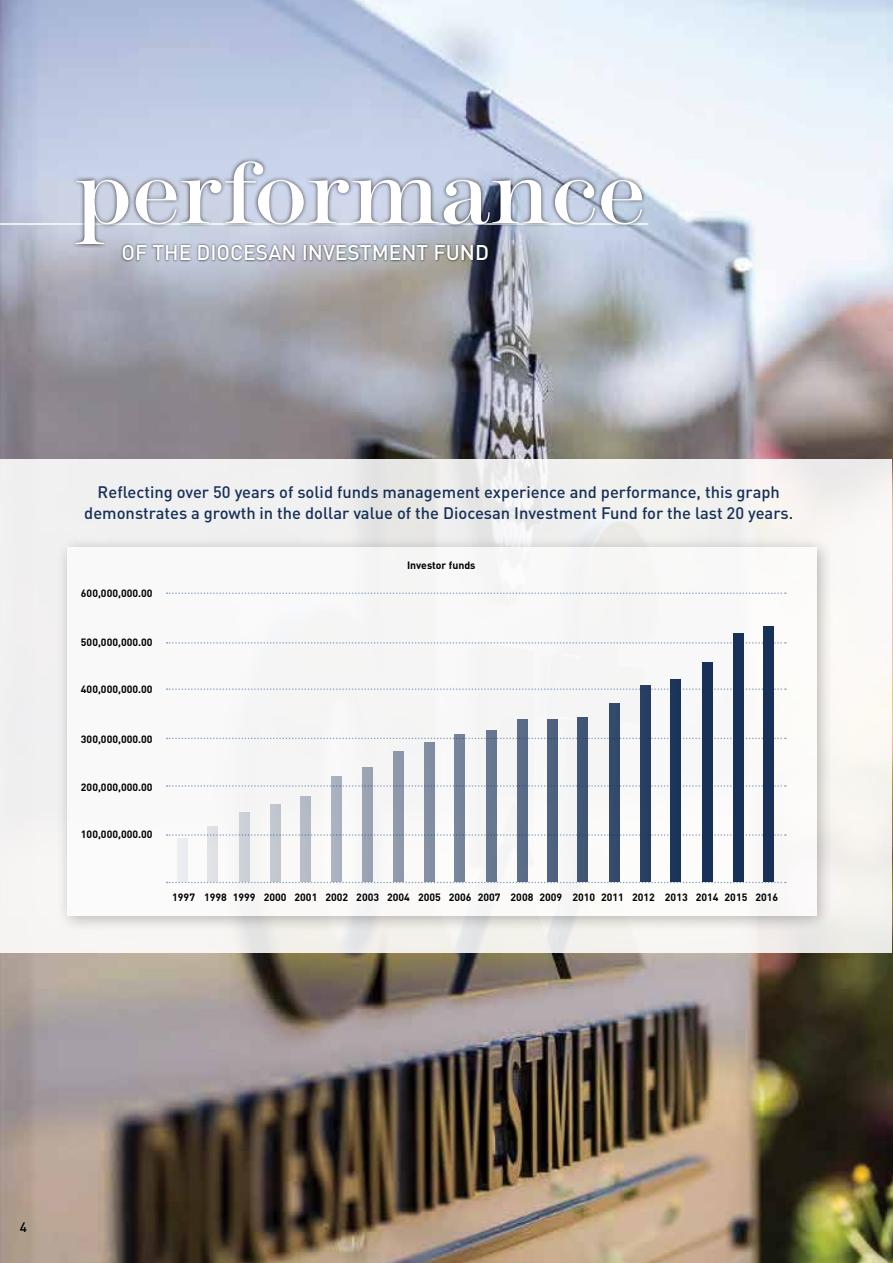
<style>
.page{position:relative;width:893px;height:1263px;background:#fff}
.page>*{position:absolute;margin:0;border:0;box-sizing:border-box;transform-origin:0 0}
.t1{font:90px "Modern Two Sixtn Md ITC";color:#fff}
.t2{font:500 21px "DIN";color:#fff}
.t3{font:500 16.5px/21px "DIN";color:#173158;text-align:center}
.t4{font:500 13.5px "DIN";color:#000}
.t5{font:700 10.5px "DIN";color:#000}
</style>
<div class="page">
<img style="left:0;top:0;width:893px;height:1263px">
<hr style="left:0;top:223px;width:648px;height:2px;background:#fff">
<div style="left:0;top:459px;width:892px;height:493px;background:#f1f0f0"></div>
<div style="left:120px;top:243px;width:370px;height:20px;background:#000;opacity:.69"></div>
<div style="left:71px;top:157px;width:576px;height:92px;background:#000;opacity:.75"></div>
<div style="left:56px;top:536px;width:778px;height:397px;background:#000;opacity:.41"></div>
<div style="left:68px;top:547px;width:749px;height:369px;background:#f9f9f8"></div>
<svg style="left:167px;top:592px;width:619px;height:2px"></svg>
<svg style="left:167px;top:642px;width:619px;height:2px"></svg>
<svg style="left:167px;top:688px;width:619px;height:2px"></svg>
<svg style="left:167px;top:738px;width:619px;height:1px"></svg>
<svg style="left:167px;top:785px;width:619px;height:2px"></svg>
<svg style="left:167px;top:834px;width:619px;height:2px"></svg>
<svg style="left:167px;top:882px;width:619px;height:1px"></svg>
<div style="left:177px;top:838px;width:10px;height:44px;background:#ecedf0"></div>
<div style="left:424px;top:742px;width:10px;height:140px;background:#828fa3"></div>
<div style="left:300px;top:796px;width:11px;height:86px;background:#b5bcc7"></div>
<div style="left:547px;top:720px;width:11px;height:162px;background:#4e627f"></div>
<div style="left:207px;top:826px;width:11px;height:56px;background:#dfe1e6"></div>
<div style="left:454px;top:734px;width:11px;height:148px;background:#76849b"></div>
<div style="left:331px;top:776px;width:10px;height:106px;background:#a9b2c0"></div>
<div style="left:578px;top:717px;width:10px;height:165px;background:#415675"></div>
<div style="left:671px;top:679px;width:10px;height:203px;background:#173158"></div>
<div style="left:239px;top:812px;width:10px;height:70px;background:#ccd0d8"></div>
<div style="left:486px;top:730px;width:10px;height:152px;background:#677890"></div>
<div style="left:362px;top:767px;width:11px;height:115px;background:#99a3b4"></div>
<div style="left:609px;top:703px;width:11px;height:179px;background:#344b6c"></div>
<div style="left:702px;top:662px;width:11px;height:220px;background:#173158"></div>
<div style="left:270px;top:804px;width:10px;height:78px;background:#c2c8d0"></div>
<div style="left:517px;top:720px;width:10px;height:162px;background:#5a6c87"></div>
<div style="left:393px;top:751px;width:11px;height:131px;background:#8d99ab"></div>
<div style="left:640px;top:685px;width:11px;height:197px;background:#273f63"></div>
<div style="left:733px;top:633px;width:11px;height:249px;background:#173158"></div>
<div style="left:764px;top:626px;width:10px;height:256px;background:#173158"></div>
<h1 class="t1" style="left:74px;top:143px;width:573px">performance</h1>
<h2 class="t2" style="left:122px;top:239px;width:366px">of the Diocesan I nvestment Fund</h2>
<h3 class="t3" style="left:84px;top:481px;width:710px">Reflecting over 50 years of solid funds management experience and performance, this graph demonstrates a growth in the dollar value of the Diocesan I nvestment Fund for the last 20 years.</h3>
<p class="t5" style="left:81px;top:587px;width:73px">600,000,000.00</p>
<p class="t5" style="left:81px;top:635px;width:73px">500,000,000.00</p>
<p class="t5" style="left:81px;top:683px;width:73px">400,000,000.00</p>
<p class="t5" style="left:81px;top:732px;width:73px">300,000,000.00</p>
<p class="t5" style="left:81px;top:780px;width:73px">200,000,000.00</p>
<p class="t5" style="left:81px;top:828px;width:73px">100,000,000.00</p>
<p class="t5" style="left:407px;top:559px;width:70px">I nvestor funds</p>
<p class="t5" style="left:172px;top:891px;width:607px">1997 1998 1999 2000 2001 2002 2003 2004 2005 2006 2007 2008 2009 2010 2011 2012 2013 2014 2015 2016</p>
<p class="t4" style="left:20px;top:1218px;width:9px">4</p>
</div>
